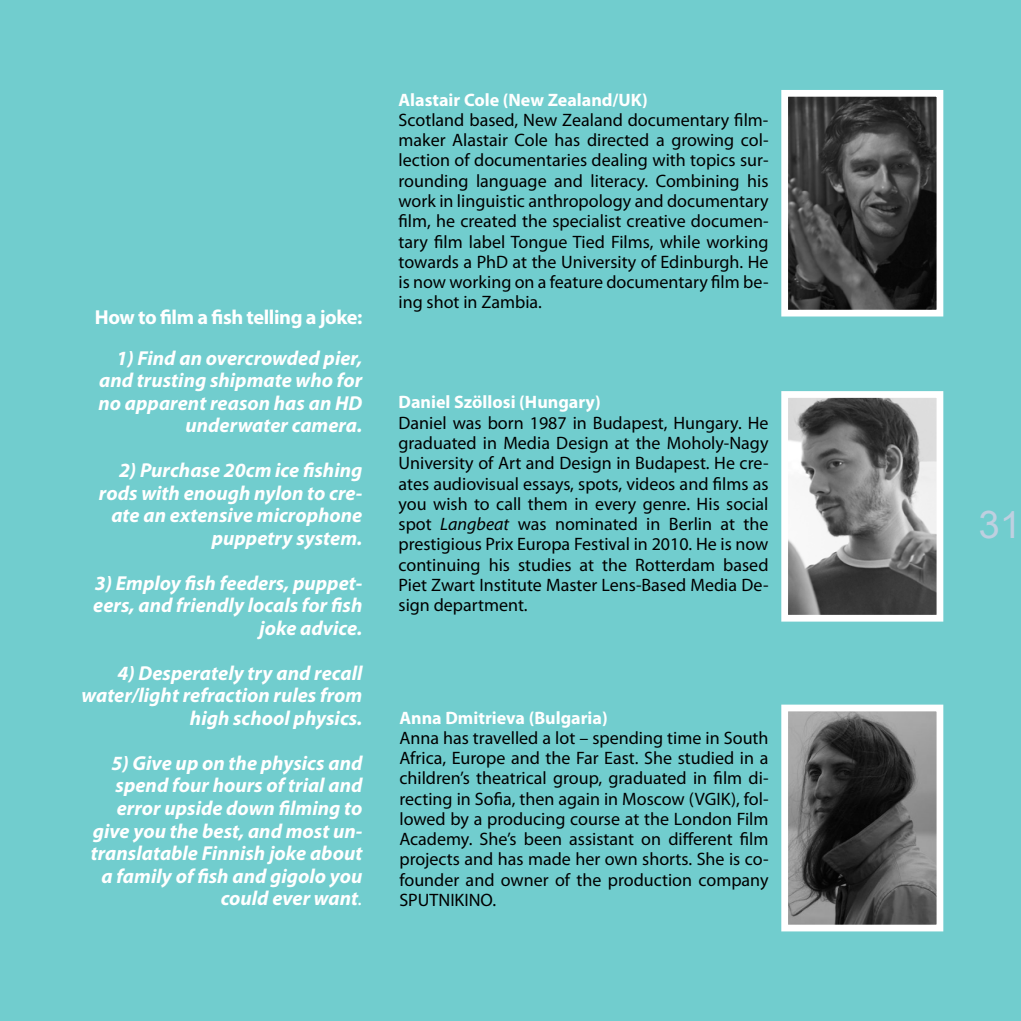
<style>
.page{position:relative;width:1021px;height:1021px;background:#fff}
.page>*{position:absolute;margin:0;border:0;box-sizing:border-box;transform-origin:0 0}
.t1{font:38.25px "Arial Unicode MS";color:#bfd0e0}
.t2{font:italic 700 20.25px/22.5px "Myriad Pro";color:#fff;text-align:right}
.t3{font:700 20.25px "Myriad Pro";letter-spacing:-.02em;color:#fff}
.t4{font:18px/20.2px "Myriad Pro";color:#000;text-align:justify}
.t5{font:700 18px "Myriad Pro";color:#fff}
.s1{font-weight:400}
.s2{font-style:italic}
</style>
<div class="page">
<div style="left:0;top:0;width:1020px;height:1020px;background:#71cdce"></div>
<img style="left:789px;top:98px;width:146px;height:210px">
<div style="left:781px;top:90px;width:162px;height:226px;border:7px solid #fff"></div>
<img style="left:789px;top:399px;width:146px;height:214px">
<div style="left:781px;top:391px;width:162px;height:230px;border:7px solid #fff"></div>
<img style="left:789px;top:712px;width:146px;height:211px">
<div style="left:781px;top:704px;width:162px;height:227px;border:7px solid #fff"></div>
<p class="t3" style="left:95px;top:304px;width:269px">How to film a fish telling a joke:</p>
<p class="t2" style="left:98px;top:346px;width:265px">1) Find an overcrowded pier, and trusting shipmate who for no apparent reason has an HD underwater camera.</p>
<p class="t2" style="left:99px;top:458px;width:265px">2) Purchase 20cm ice fishing rods with enough nylon to cre&shy;ate an extensive microphone puppetry system.</p>
<p class="t2" style="left:93px;top:571px;width:271px">3) Employ fish feeders, puppet&shy;eers, and friendly locals for fish joke advice.</p>
<p class="t2" style="left:82px;top:661px;width:282px">4) Desperately try and recall water/light refraction rules from high school physics.</p>
<p class="t2" style="left:91px;top:751px;width:273px">5) Give up on the physics and spend four hours of trial and error upside down filming to give you the best, and most un&shy;translatable Finnish joke about a family of fish and gigolo you could ever want<span class="s1">.</span></p>
<p class="t5" style="left:398px;top:88px;width:251px">Alastair Cole (New Zealand/UK)</p>
<p class="t4" style="left:398px;top:109px;width:371px">Scotland based, New Zealand documentary film&shy;maker Alastair Cole has directed a growing col&shy;lection of documentaries dealing with topics sur&shy;rounding language and literacy. Combining his work in linguistic anthropology and documentary film, he created the specialist creative documen&shy;tary film label Tongue Tied Films, while working towards a PhD at the University of Edinburgh. He is now working on a feature documentary film be&shy;ing shot in Zambia.</p>
<p class="t5" style="left:398px;top:390px;width:204px">Daniel Szöllosi (Hungary)</p>
<p class="t4" style="left:398px;top:412px;width:371px">Daniel was born 1987 in Budapest, Hungary. He graduated in Media Design at the Moholy-Nagy University of Art and Design in Budapest. He cre&shy;ates audiovisual essays, spots, videos and films as you wish to call them in every genre. His social spot <span class="s2">Langbeat</span> was nominated in Berlin at the prestigious Prix Europa Festival in 2010. He is now continuing his studies at the Rotterdam based Piet Zwart Institute Master Lens-Based Media De&shy;sign department.</p>
<p class="t5" style="left:399px;top:705px;width:210px">Anna Dmitrieva (Bulgaria)</p>
<p class="t4" style="left:399px;top:727px;width:370px">Anna has travelled a lot – spending time in South Africa, Europe and the Far East. She studied in a children’s theatrical group, graduated in film di&shy;recting in Sofia, then again in Moscow (VGIK), fol&shy;lowed by a producing course at the London Film Academy. She’s been assistant on different film projects and has made her own shorts. She is co&shy;founder and owner of the production company SPUTNIKINO.</p>
<h1 class="t1" style="left:978px;top:496px;width:44px">31</h1>
</div>
